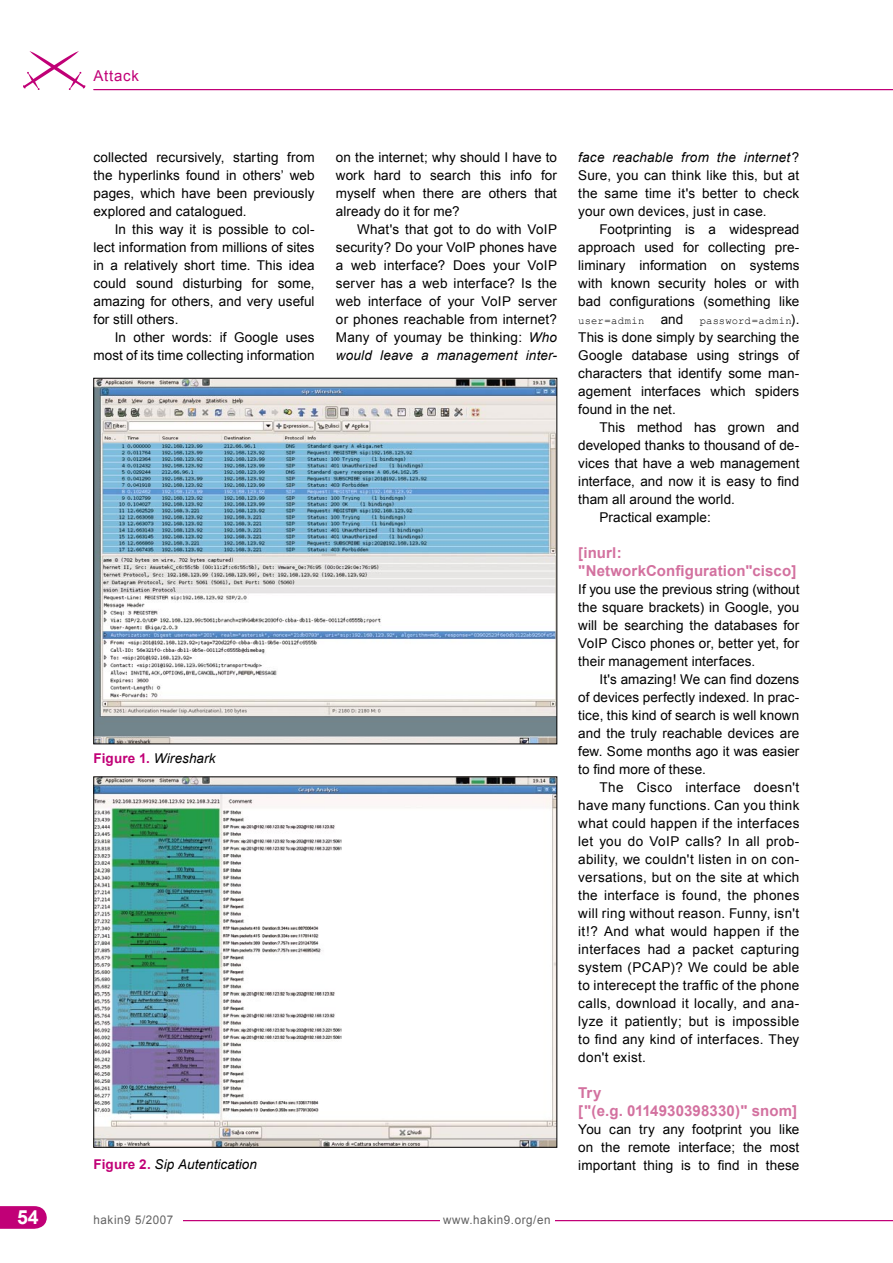
<style>
.page{position:relative;width:893px;height:1263px;background:#fff}
.page>*{position:absolute;margin:0;border:0;box-sizing:border-box;transform-origin:0 0}
.t1{font:700 19.5px "Arial";color:#fff}
.SUBHEAD2{font:700 15px/18px "Arial";letter-spacing:.005em;color:#d3719f}
.DZIAL{font:15px "Arial";letter-spacing:.05em;color:#c10077}
.BODY_TEXT{font:13.5px/18px "Arial";letter-spacing:.005em;color:#000;text-align:justify}
.BODY1{font:13.5px/18px "Arial";letter-spacing:.005em;color:#000;text-align:justify}
.PODPIS{font:italic 13.5px "Arial";letter-spacing:.01em;color:#000}
.STOPKA{font:12px "Arial";letter-spacing:.05em;color:#606060}
.STOPKA-2{font:12px "Arial";letter-spacing:.05em;color:#636363}
.BODY_TEXT-2{font:10.5px "Courier New";letter-spacing:.015em;color:#000}
.s1{font-weight:700;font-style:normal;color:#c10077}
.s2{font-style:italic}
.s3{font-family:"Arial";font-size:13.5px}
</style>
<div class="page">
<svg style="left:23px;top:51px;width:62px;height:39px"></svg>
<hr style="left:94px;top:89px;width:799px;height:1px;background:#c10077">
<svg style="left:0;top:1206px;width:47px;height:23px"></svg>
<hr style="left:94px;top:1220px;width:799px;height:1px;background:#c10077">
<div style="left:440px;top:1203px;width:115px;height:60px;background:#fff"></div>
<div style="left:94px;top:1202px;width:89px;height:49px;background:#fff"></div>
<img style="left:96px;top:779px;width:459px;height:366px">
<img style="left:96px;top:380px;width:459px;height:362px">
<p class="DZIAL" style="left:94px;top:66px;width:47px">Attack</p>
<p class="BODY_TEXT" style="left:94px;top:148px;width:223px">collected recursively, starting from the hyperlinks found in others’ web pages, which have been previously explored and catalogued.</p>
<p class="BODY_TEXT" style="left:94px;top:220px;width:223px;text-indent:21px">In this way it is possible to col&shy;lect information from millions of sites in a relatively short time. This idea could sound disturbing for some, amazing for others, and very useful for still others.</p>
<p class="BODY_TEXT" style="left:94px;top:328px;width:223px;text-align:right">In other words: if Google uses most of its time collecting information</p>
<p class="PODPIS" style="left:94px;top:749px;width:124px"><span class="s1">Figure 1.</span> Wireshark</p>
<p class="BODY_TEXT" style="left:336px;top:148px;width:223px">on the internet; why should I have to work hard to search this info for myself when there are others that already do it for me?</p>
<p class="BODY_TEXT" style="left:336px;top:220px;width:223px;text-indent:21px">What's that got to do with VoIP security? Do your VoIP phones have a web interface? Does your VoIP server has a web interface? Is the web interface of your VoIP server or phones reachable from internet?<br>Many of youmay be thinking: <span class="s2">Who would leave a management inter-</span></p>
<p class="BODY_TEXT" style="left:578px;top:148px;width:223px"><span class="s2">face reachable from the internet</span>?<br>Sure, you can think like this, but at the same time it's better to check your own devices, just in case.</p>
<p class="BODY_TEXT" style="left:578px;top:220px;width:223px;text-indent:21px">Footprinting is a widespread approach used for collecting pre&shy;liminary information on systems with known security holes or with bad configurations (something like</p>
<p class="BODY_TEXT-2" style="left:578px;top:314px;width:223px">user=admin <span class="s3">and</span> password=admin<span class="s3">).</span></p>
<p class="BODY_TEXT" style="left:578px;top:328px;width:223px">This is done simply by searching the Google database using strings of characters that identify some man&shy;agement interfaces which spiders found in the net.</p>
<p class="BODY_TEXT" style="left:578px;top:418px;width:223px;text-indent:21px">This method has grown and developed thanks to thousand of de&shy;vices that have a web management interface, and now it is easy to find tham all around the world.</p>
<p class="BODY_TEXT" style="left:600px;top:508px;width:113px">Practical example:</p>
<p class="SUBHEAD2" style="left:578px;top:544px;width:220px">[inurl: "NetworkConfiguration"cisco]</p>
<p class="BODY1" style="left:578px;top:580px;width:223px">If you use the previous string (without the square brackets) in Google, you will be searching the databases for VoIP Cisco phones or, better yet, for their management interfaces.</p>
<p class="BODY_TEXT" style="left:578px;top:670px;width:223px;text-indent:21px">It's amazing! We can find dozens of devices perfectly indexed. In prac&shy;tice, this kind of search is well known and the truly reachable devices are few. Some months ago it was easier to find more of these.</p>
<p class="BODY_TEXT" style="left:578px;top:778px;width:223px;text-indent:21px">The Cisco interface doesn't have many functions. Can you think what could happen if the interfaces let you do VoIP calls? In all prob&shy;ability, we couldn't listen in on con&shy;versations, but on the site at which the interface is found, the phones will ring without reason. Funny, isn't it!? And what would happen if the interfaces had a packet capturing system (PCAP)? We could be able to interecept the traffic of the phone calls, download it locally, and ana&shy;lyze it patiently; but is impossible to find any kind of interfaces. They don't exist.</p>
<p class="SUBHEAD2" style="left:578px;top:1084px;width:220px">Try<br>["(e.g. 0114930398330)" snom]</p>
<p class="BODY1" style="left:578px;top:1120px;width:223px">You can try any footprint you like on the remote interface; the most</p>
<p class="PODPIS" style="left:94px;top:1155px;width:165px"><span class="s1">Figure 2.</span> Sip Autentication</p>
<p class="BODY1" style="left:578px;top:1156px;width:223px">important thing is to find in these</p>
<p class="t1" style="left:17px;top:1204px;width:23px">54</p>
<p class="STOPKA-2" style="left:94px;top:1212px;width:81px">hakin9 5/2007</p>
<p class="STOPKA" style="left:443px;top:1212px;width:109px">www.hakin9.org/en</p>
</div>
